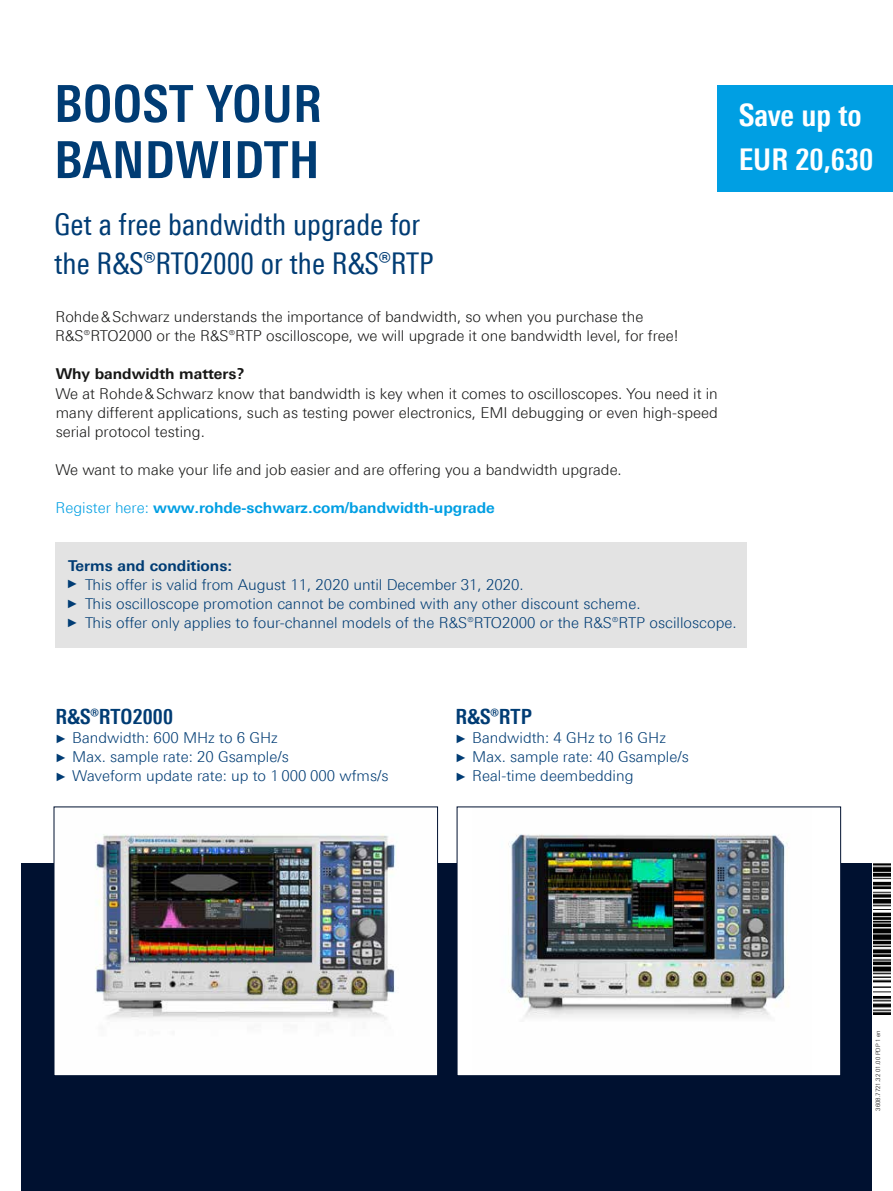
<style>
.page{position:relative;width:893px;height:1191px;background:#fff}
.page>*{position:absolute;margin:0;border:0;box-sizing:border-box;transform-origin:0 0}
.t1{font:700 51px/56.1px "Linotype Univers 620 Cn";letter-spacing:.01em;color:#003c74}
.t2{font:700 30.9px "Linotype Univers 620 Cn";color:#fff}
.t3{font:30px/39px "Linotype Univers 420 Cn";color:#003c74}
.t4{font:700 30px "Linotype Univers 620 Cn";color:#fff}
.t5{font:700 21px "Linotype Univers 620 Cn";letter-spacing:.01em;color:#003c74}
.t6{font:300 15px/19.2px "Linotype Univers 330";color:#171716}
.t7{font:300 15px/19.2px "Linotype Univers 330";color:#003c74}
.t8{font:700 15px "Linotype Univers 630";color:#009fe3}
.t9{font:700 15px "Linotype Univers 630";color:#171716}
.t10{font:700 15px "Linotype Univers 630";color:#003c74}
.t11{font:300 6px "Linotype Univers 330";color:#000}
.s1{font-family:"Linotype Univers 330";font-weight:300}
.s2{font-family:"Arial Narrow";font-weight:400;font-size:12px}
</style>
<div class="page">
<div style="left:55px;top:542px;width:691px;height:105px;background:#e3e3e3"></div>
<div style="left:718px;top:85px;width:175px;height:106px;background:#009fe3"></div>
<div style="left:21px;top:863px;width:851px;height:328px;background:#001130"></div>
<img style="left:56px;top:834px;width:380px;height:240px">
<div style="left:54px;top:806px;width:384px;height:270px;border:1px solid #001130"></div>
<div style="left:457px;top:807px;width:384px;height:268px;background:#fff"></div>
<img style="left:508px;top:834px;width:279px;height:185px">
<div style="left:457px;top:806px;width:384px;height:270px;border:1px solid #001130"></div>
<img style="left:874px;top:863px;width:17px;height:151px">
<h1 class="t1" style="left:54px;top:75px;width:269px">BOOST YOUR<br>BANDWIDTH</h1>
<h3 class="t3" style="left:54px;top:205px;width:381px">Get a free bandwidth upgrade for the ¸RTO2000 or the ¸RTP</h3>
<p class="t6" style="left:55px;top:307px;width:625px">Rohde&amp;Schwarz understands the importance of bandwidth, so when you purchase the ¸RTO2000 or the ¸RTP oscilloscope, we will upgrade it one bandwidth level, for free!</p>
<p class="t9" style="left:56px;top:365px;width:190px">Why bandwidth matters?</p>
<p class="t6" style="left:56px;top:383px;width:664px;text-align:justify">We at Rohde&amp;Schwarz know that bandwidth is key when it comes to oscilloscopes. You need it in many different applications, such as testing power electronics, EMI debugging or even high-speed serial protocol testing.</p>
<p class="t6" style="left:56px;top:460px;width:568px">We want to make your life and job easier and are offering you a bandwidth upgrade.</p>
<p class="t8" style="left:55px;top:499px;width:441px"><span class="s1">Register here:</span> www.rohde-schwarz.com/bandwidth-upgrade</p>
<h2 class="t2" style="left:739px;top:97px;width:124px">Save up to</h2>
<h3 class="t4" style="left:739px;top:141px;width:136px">EUR 20,630</h3>
<p class="t10" style="left:68px;top:556px;width:166px">Terms and conditions:</p>
<p class="t7" style="left:68px;top:575px;width:670px"><span class="s2">►</span> This offer is valid from August 11, 2020 until December 31, 2020.<br><span class="s2">►</span> This oscilloscope promotion cannot be combined with any other discount scheme.<br><span class="s2">►</span> This offer only applies to four-channel models of the ¸RTO2000 or the ¸RTP oscilloscope.</p>
<h3 class="t5" style="left:55px;top:704px;width:119px">¸RTO2000</h3>
<p class="t7" style="left:57px;top:728px;width:333px"><span class="s2">►</span> Bandwidth: 600 MHz to 6 GHz<br><span class="s2">►</span> Max. sample rate: 20 Gsample/s<br><span class="s2">►</span> Waveform update rate: up to 1 000 000 wfms/s</p>
<h3 class="t5" style="left:455px;top:704px;width:78px">¸RTP</h3>
<p class="t7" style="left:457px;top:728px;width:234px"><span class="s2">►</span> Bandwidth: 4 GHz to 16 GHz<br><span class="s2">►</span> Max. sample rate: 40 Gsample/s <span class="s2">►</span> Real-time deembedding</p>
<p class="t11" style="left:875px;top:1110px;width:82px;rotate:-90deg">3608.7721.32 01.00 PDP 1 en</p>
</div>
